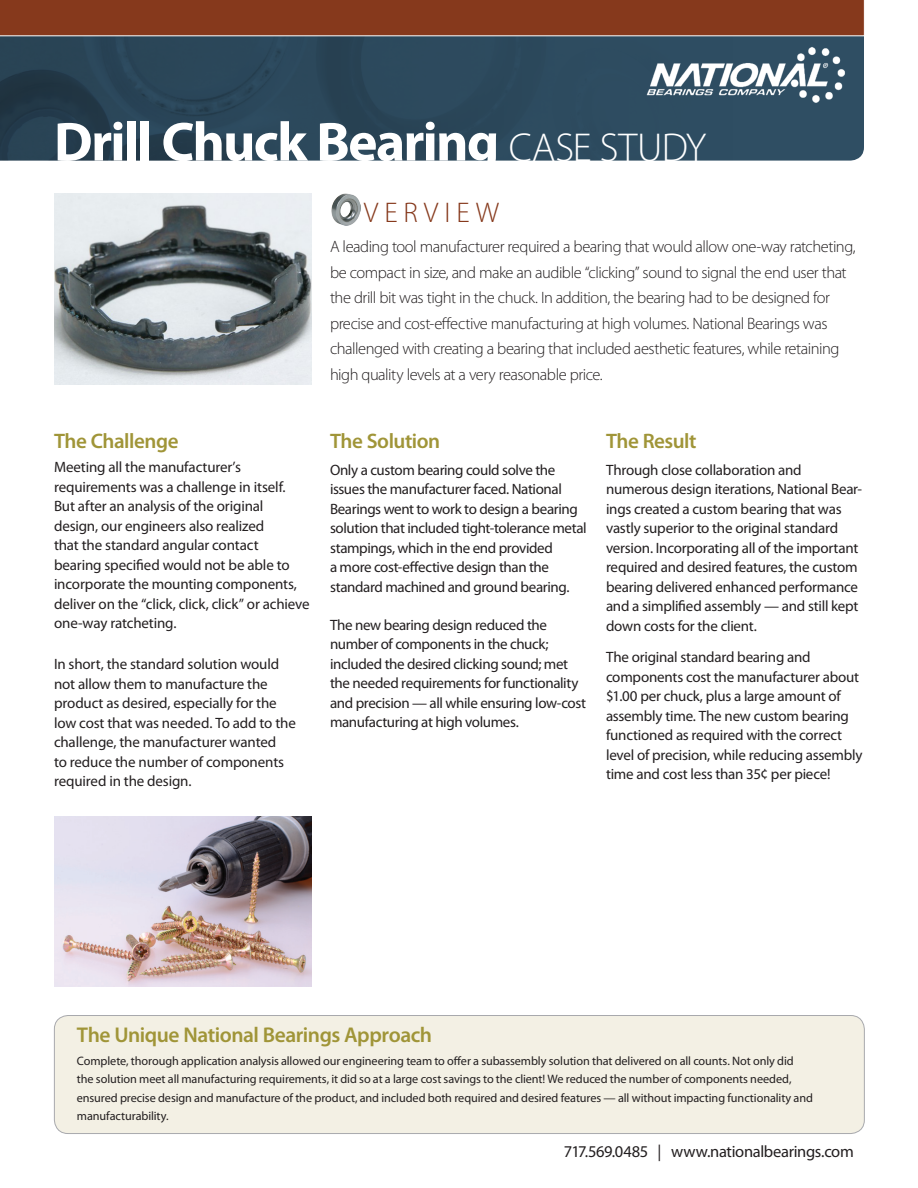
<style>
.page{position:relative;width:918px;height:1188px;background:#fff}
.page>*{position:absolute;margin:0;border:0;box-sizing:border-box;transform-origin:0 0}
.t1{font:700 55.5px "Myriad Pro";letter-spacing:-.03em;color:#fff}
.t2{font:300 28.5px "Myriad Pro";letter-spacing:.215em;color:#86391c}
.t3{font:600 21.45px "Myriad Pro";letter-spacing:-.02em;color:#a09538}
.t4{font:600 21px "Myriad Pro";letter-spacing:-.02em;color:#a09538}
.t5{font:300 16.5px/25.5px "Myriad Pro";letter-spacing:-.03em;color:#231f20}
.t6{font:16.5px "Myriad Pro";letter-spacing:-.02em;color:#231f20}
.t7{font:15px/19.5px "Myriad Pro";letter-spacing:-.015em;color:#231f20}
.t8{font:12.3px/18.3px "Myriad Pro";letter-spacing:-.01em;color:#231f20}
.s1{font-weight:300;font-size:40.5px}
</style>
<div class="page">
<img style="left:0;top:37px;width:864px;height:124px">
<div style="left:0;top:0;width:865px;height:37px;background:#86391c"></div>
<img style="left:643px;top:46px;width:206px;height:61px">
<img style="left:332px;top:194px;width:28px;height:31px">
<div style="left:54px;top:1016px;width:810px;height:118px;background:#f3f0e4;border-radius:14px"></div>
<div style="left:54px;top:1015px;width:811px;height:119px;border:1px solid #a8a9ad;border-radius:14px"></div>
<img style="left:54px;top:194px;width:258px;height:190px">
<img style="left:54px;top:816px;width:258px;height:170px">
<p class="t1" style="left:54px;top:106px;width:654px">Drill Chuck Bearing <span class="s1">CASE STUDY</span></p>
<p class="t2" style="left:364px;top:196px;width:137px">VERVIEW</p>
<p class="t5" style="left:330px;top:234px;width:527px">A leading tool manufacturer required a bearing that would allow one-way ratcheting, be compact in size, and make an audible “clicking” sound to signal the end user that the drill bit was tight in the chuck. In addition, the bearing had to be designed for precise and cost-effective manufacturing at high volumes. National Bearings was challenged with creating a bearing that included aesthetic features, while retaining high quality levels at a very reasonable price.</p>
<p class="t4" style="left:54px;top:428px;width:126px">The Challenge</p>
<p class="t7" style="left:54px;top:457px;width:257px">Meeting all the manufacturer’s requirements was a challenge in itself.<br>But after an analysis of the original design, our engineers also realized<br>that the standard angular contact bearing specified would not be able to incorporate the mounting components, deliver on the “click, click, click” or achieve one-way ratcheting.</p>
<p class="t7" style="left:54px;top:654px;width:227px">In short, the standard solution would</p>
<p class="t7" style="left:54px;top:674px;width:243px">not allow them to manufacture the product as desired, especially for the low cost that was needed. To add to the challenge, the manufacturer wanted<br>to reduce the number of components required in the design.</p>
<p class="t4" style="left:330px;top:428px;width:112px">The Solution</p>
<p class="t7" style="left:330px;top:460px;width:258px">Only a custom bearing could solve the issues the manufacturer faced. National Bearings went to work to design a bearing solution that included tight-tolerance metal stampings, which in the end provided<br>a more cost-effective design than the standard machined and ground bearing.</p>
<p class="t7" style="left:330px;top:615px;width:258px">The new bearing design reduced the number of components in the chuck; included the desired clicking sound; met the needed requirements for functionality and precision — all while ensuring low-cost manufacturing at high volumes.</p>
<p class="t4" style="left:606px;top:428px;width:92px">The Result</p>
<p class="t7" style="left:606px;top:460px;width:197px">Through close collaboration and</p>
<p class="t7" style="left:606px;top:479px;width:258px">numerous design iterations, National Bear&shy;ings created a custom bearing that was vastly superior to the original standard version. Incorporating all of the important required and desired features, the custom bearing delivered enhanced performance and a simplified assembly — and still kept down costs for the client.</p>
<p class="t7" style="left:606px;top:647px;width:206px">The original standard bearing and</p>
<p class="t7" style="left:606px;top:667px;width:258px">components cost the manufacturer about $1.00 per chuck, plus a large amount of assembly time. The new custom bearing functioned as required with the correct level of precision, while reducing assembly time and cost less than 35¢ per piece!</p>
<p class="t3" style="left:77px;top:1021px;width:357px">The Unique National Bearings Approach</p>
<p class="t8" style="left:77px;top:1052px;width:738px">Complete, thorough application analysis allowed our engineering team to offer a subassembly solution that delivered on all counts. Not only did the solution meet all manufacturing requirements, it did so at a large cost savings to the client! We reduced the number of components needed, ensured precise design and manufacture of the product, and included both required and desired features — all without impacting functionality and manufacturability.</p>
<p class="t6" style="left:564px;top:1141px;width:292px">717.569.0485 | www.nationalbearings.com</p>
</div>
